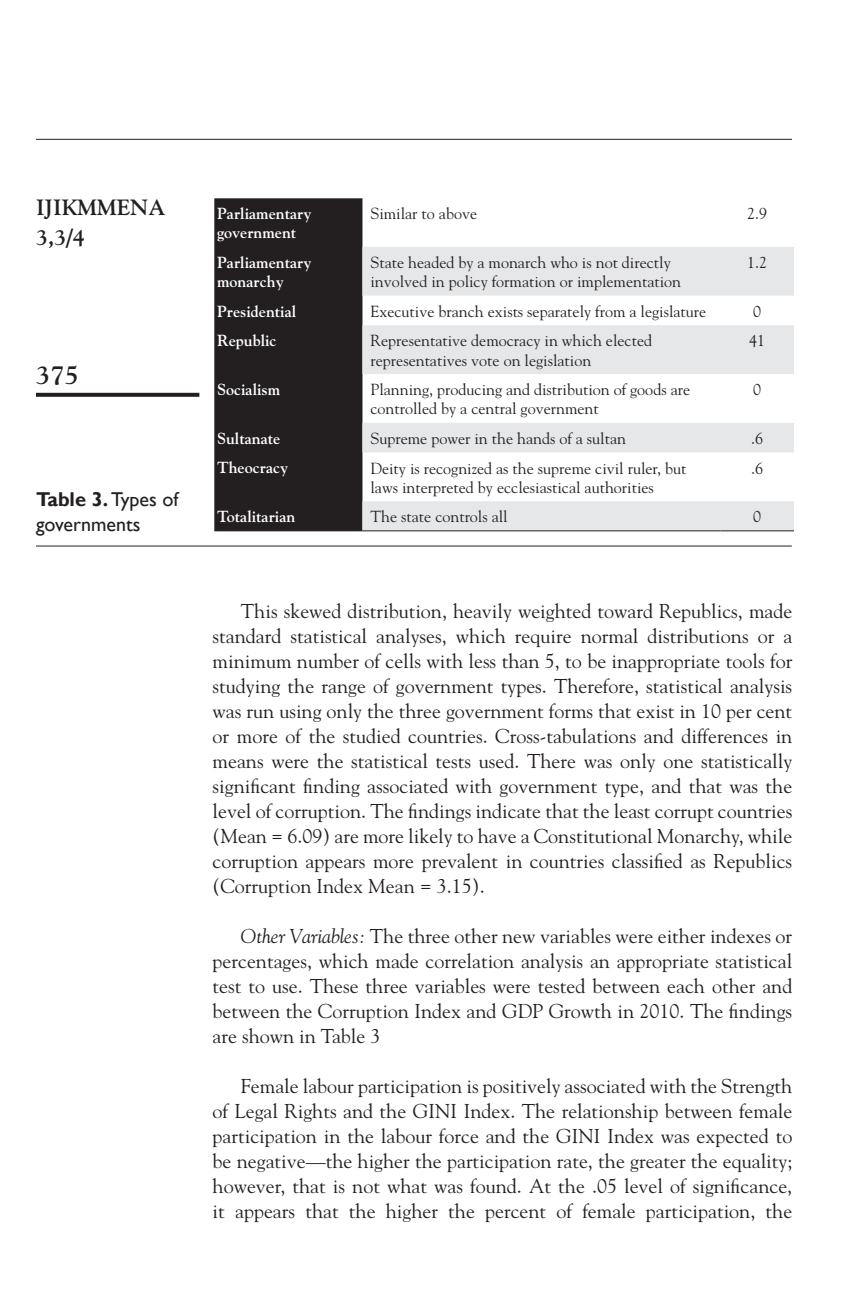
<style>
.page{position:relative;width:864px;height:1296px;background:#fff}
.page>*{position:absolute;margin:0;border:0;box-sizing:border-box;transform-origin:0 0}
.t1{font:700 26px "Goudy";color:#231f20}
.t2{font:700 22px/30px "Goudy";color:#231f20}
.t3{font:20px/25px "Goudy";color:#231f20;text-align:justify}
.t4{font:20px/25px "Gill Sans";color:#231f20}
.t5{font:16px/19.2px "Goudy";color:#231f20}
.t6{font:700 16px/19.2px "Goudy";color:#fff}
.s1{font-weight:700}
.s2{font-style:italic}
</style>
<div class="page">
<hr style="left:36px;top:139px;width:756px;height:1px;background:#231f20">
<svg style="left:36px;top:393px;width:163px;height:4px"></svg>
<div style="left:214px;top:198px;width:148px;height:332px;background:#231f20"></div>
<svg style="left:362px;top:247px;width:432px;height:283px;fill:#e6e7e9"></svg>
<hr style="left:214px;top:530px;width:148px;height:1px;background:#231f20">
<hr style="left:362px;top:530px;width:359px;height:1px;background:#231f20">
<hr style="left:721px;top:530px;width:73px;height:1px;background:#231f20">
<hr style="left:36px;top:546px;width:756px;height:1px;background:#231f20">
<p class="t2" style="left:36px;top:192px;width:131px">IJIKMMENA<br>3,3/4</p>
<h1 class="t1" style="left:36px;top:359px;width:45px">375</h1>
<p class="t4" style="left:36px;top:488px;width:144px"><span class="s1">Table 3.</span> Types of governments</p>
<p class="t6" style="left:217px;top:204px;width:96px">Parliamentary government</p>
<p class="t5" style="left:370px;top:204px;width:108px">Similar to above</p>
<p class="t5" style="left:747px;top:204px;width:21px">2.9</p>
<p class="t6" style="left:217px;top:252px;width:96px">Parliamentary monarchy</p>
<p class="t5" style="left:370px;top:252px;width:312px">State headed by a monarch who is not directly involved in policy formation or implementation</p>
<p class="t5" style="left:747px;top:252px;width:21px">1.2</p>
<p class="t6" style="left:217px;top:301px;width:81px">Presidential</p>
<p class="t5" style="left:370px;top:301px;width:337px">Executive branch exists separately from a legislature</p>
<p class="t5" style="left:753px;top:301px;width:9px">0</p>
<p class="t6" style="left:217px;top:331px;width:61px">Republic</p>
<p class="t5" style="left:370px;top:331px;width:283px">Representative democracy in which elected representatives vote on legislation</p>
<p class="t5" style="left:749px;top:331px;width:17px">41</p>
<p class="t6" style="left:217px;top:379px;width:65px">Socialism</p>
<p class="t5" style="left:370px;top:380px;width:321px">Planning, producing and distribution of goods are controlled by a central government</p>
<p class="t5" style="left:753px;top:380px;width:9px">0</p>
<p class="t6" style="left:217px;top:428px;width:65px">Sultanate</p>
<p class="t5" style="left:370px;top:428px;width:257px">Supreme power in the hands of a sultan</p>
<p class="t5" style="left:751px;top:428px;width:13px">.6</p>
<p class="t6" style="left:217px;top:458px;width:73px">Theocracy</p>
<p class="t5" style="left:370px;top:458px;width:317px">Deity is recognized as the supreme civil ruler, but laws interpreted by ecclesiastical authorities</p>
<p class="t5" style="left:751px;top:458px;width:13px">.6</p>
<p class="t6" style="left:217px;top:507px;width:80px">Totalitarian</p>
<p class="t5" style="left:370px;top:507px;width:139px">The state controls all</p>
<p class="t5" style="left:753px;top:507px;width:9px">0</p>
<p class="t3" style="left:213px;top:598px;width:581px;text-indent:28px">This skewed distribution, heavily weighted toward Republics, made standard statistical analyses, which require normal distributions or a minimum number of cells with less than 5, to be inappropriate tools for studying the range of government types. Therefore, statistical analysis was run using only the three government forms that exist in 10 per cent or more of the studied countries. Cross-tabulations and differences in means were the statistical tests used. There was only one statistically significant finding associated with government type, and that was the level of corruption. The findings indicate that the least corrupt countries (Mean = 6.09) are more likely to have a Constitutional Monarchy, while corruption appears more prevalent in countries classified as Republics (Corruption Index Mean = 3.15).</p>
<p class="t3" style="left:213px;top:923px;width:581px;text-indent:28px"><span class="s2">Other Variables:</span> The three other new variables were either indexes or percentages, which made correlation analysis an appropriate statistical test to use. These three variables were tested between each other and between the Corruption Index and GDP Growth in 2010. The findings are shown in Table 3</p>
<p class="t3" style="left:213px;top:1073px;width:581px;text-indent:28px">Female labour participation is positively associated with the Strength of Legal Rights and the GINI Index. The relationship between female participation in the labour force and the GINI Index was expected to be negative—the higher the participation rate, the greater the equality; however, that is not what was found. At the .05 level of significance, it appears that the higher the percent of female participation, the</p>
</div>
